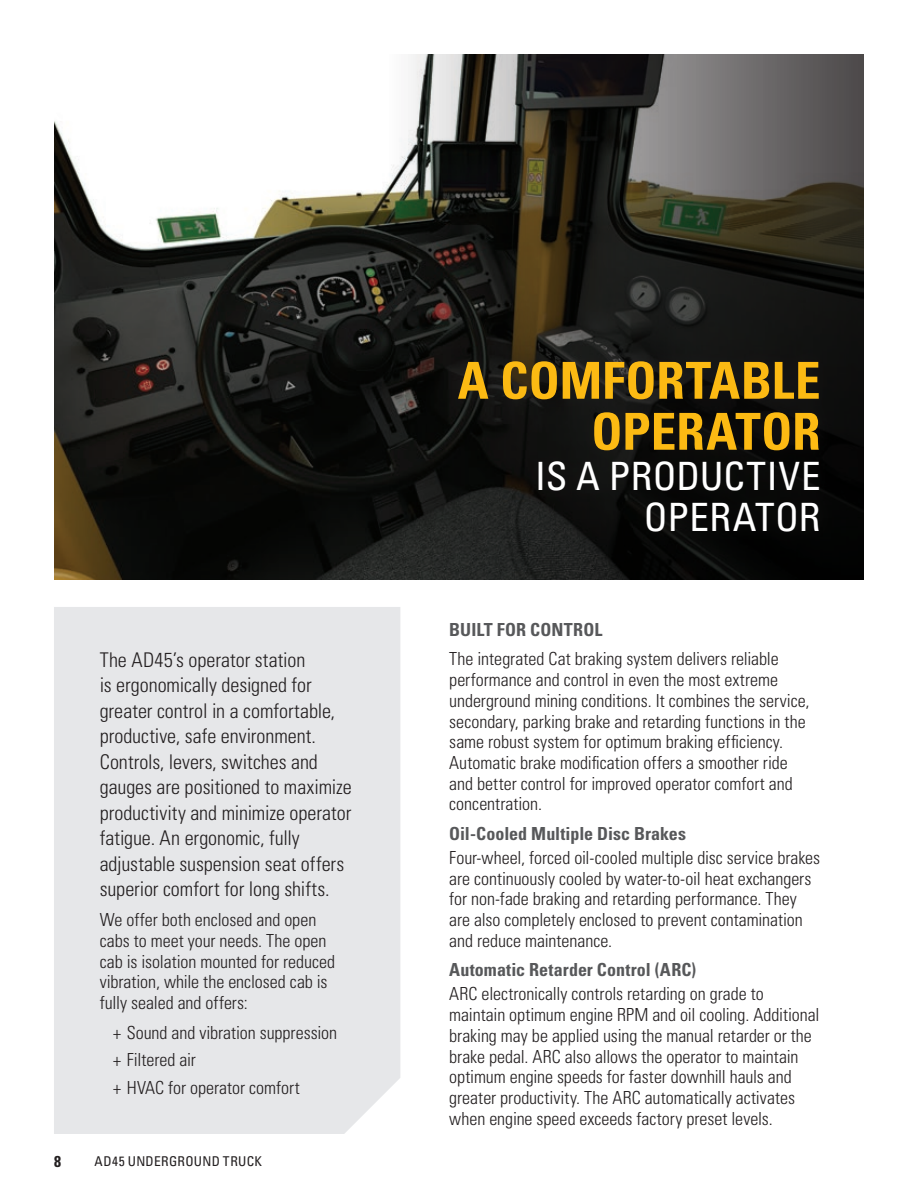
<style>
.page{position:relative;width:918px;height:1188px;background:#fff}
.page>*{position:absolute;margin:0;border:0;box-sizing:border-box;transform-origin:0 0}
.Copy{font:700 condensed 51px/51px "Univers LT Std";color:#fcba13;text-align:right}
.Copy-2{font:condensed 39px/40.5px "Univers LT Std";letter-spacing:.01em;color:#fff;text-align:right}
.Copy-3{font:300 condensed 20.25px/25.5px "Univers LT Std";letter-spacing:-.005em;color:#231f20}
.Copy-4{font:300 condensed 18px/20.7px "Univers LT Std";color:#231f20}
.Copy-5{font:700 condensed 18px "Univers LT Std";letter-spacing:.005em;color:#57585a}
.t1{font:700 condensed 15.75px "Univers LT Std";color:#231f20}
.t2{font:condensed 13.5px "Univers LT Std";letter-spacing:.03em;color:#231f20}
</style>
<div class="page">
<div style="left:54px;top:607px;width:346px;height:527px;background:#e6e7e9"></div>
<img style="left:54px;top:121px;width:335px;height:459px">
<svg style="left:389px;top:54px;width:475px;height:526px;background:#373530"></svg>
<div style="left:441px;top:344px;width:396px;height:205px;background:#231f20;opacity:.57"></div>
<p class="Copy-3" style="left:100px;top:647px;width:254px">The AD45’s operator station<br>is ergonomically designed for greater control in a comfortable, productive, safe environment.<br>Controls, levers, switches and gauges are positioned to maximize productivity and minimize operator fatigue. An ergonomic, fully adjustable suspension seat offers superior comfort for long shifts.</p>
<p class="Copy-4" style="left:100px;top:910px;width:237px">We offer both enclosed and open cabs to meet your needs. The open cab is isolation mounted for reduced vibration, while the enclosed cab is fully sealed and offers:</p>
<p class="Copy-4" style="left:113px;top:1022px;width:225px">+ Sound and vibration suppression</p>
<p class="Copy-4" style="left:113px;top:1049px;width:84px">+ Filtered air</p>
<p class="Copy-4" style="left:113px;top:1077px;width:188px">+ HVAC for operator comfort</p>
<p class="t1" style="left:54px;top:1151px;width:8px">8</p>
<p class="t2" style="left:94px;top:1153px;width:169px">AD45 UNDERGROUND TRUCK</p>
<p class="Copy" style="left:458px;top:355px;width:364px">A COMFORTABLE<br>OPERATOR</p>
<p class="Copy-2" style="left:535px;top:456px;width:287px">IS A PRODUCTIVE<br>OPERATOR</p>
<p class="Copy-5" style="left:449px;top:618px;width:155px">BUILT FOR CONTROL</p>
<p class="Copy-4" style="left:449px;top:649px;width:362px">The integrated Cat braking system delivers reliable performance and control in even the most extreme underground mining conditions. It combines the service, secondary, parking brake and retarding functions in the same robust system for optimum braking efficiency.<br>Automatic brake modification offers a smoother ride and better control for improved operator comfort and concentration.</p>
<p class="Copy-5" style="left:449px;top:823px;width:238px">Oil-Cooled Multiple Disc Brakes</p>
<p class="Copy-4" style="left:449px;top:847px;width:372px">Four-wheel, forced oil-cooled multiple disc service brakes are continuously cooled by water-to-oil heat exchangers for non-fade braking and retarding performance. They are also completely enclosed to prevent contamination and reduce maintenance.</p>
<p class="Copy-5" style="left:449px;top:959px;width:248px">Automatic Retarder Control (ARC)</p>
<p class="Copy-4" style="left:449px;top:984px;width:372px">ARC electronically controls retarding on grade to maintain optimum engine RPM and oil cooling. Additional braking may be applied using the manual retarder or the brake pedal. ARC also allows the operator to maintain optimum engine speeds for faster downhill hauls and greater productivity. The ARC automatically activates when engine speed exceeds factory preset levels.</p>
</div>
